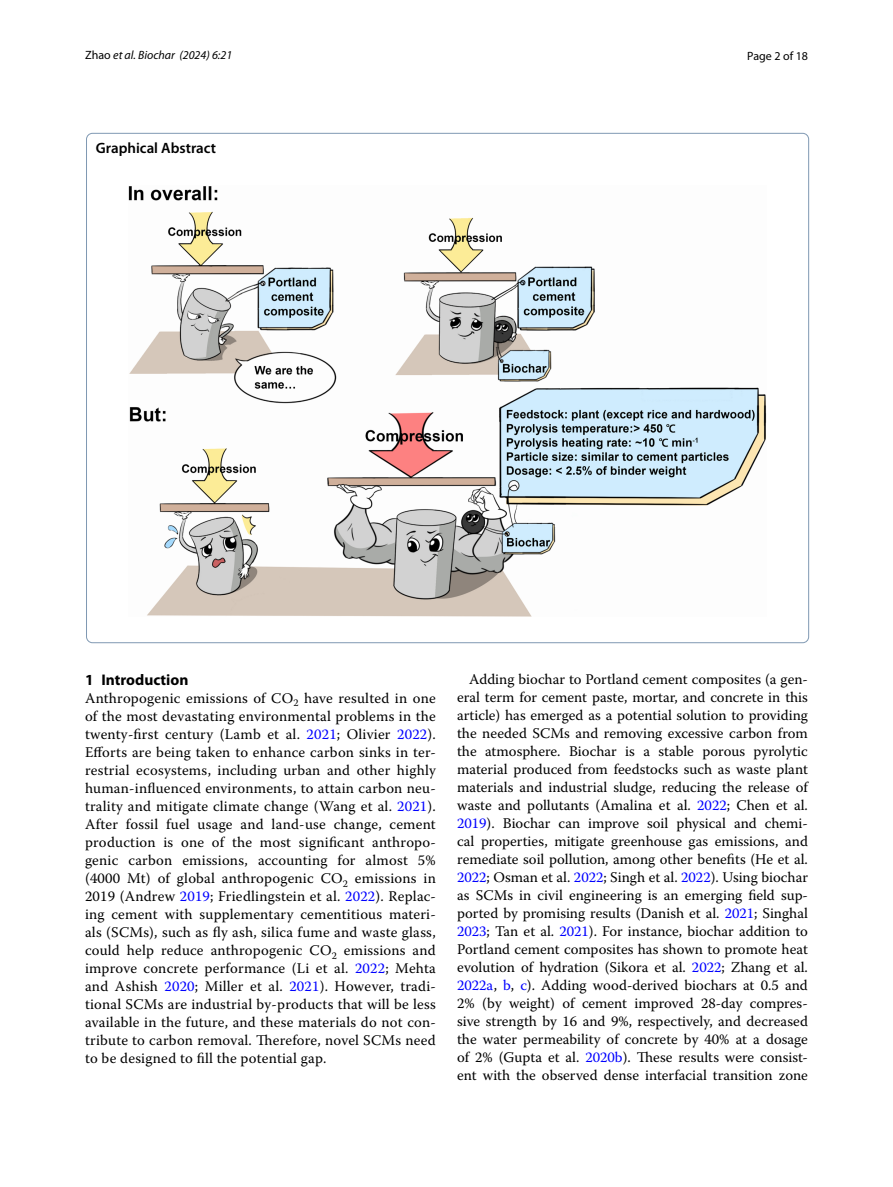
<style>
.page{position:relative;width:893px;height:1187px;background:#fff}
.page>*{position:absolute;margin:0;border:0;box-sizing:border-box;transform-origin:0 0}
.t1{font:700 15.45px "Myriad Pro";color:#000}
.t2{font:600 15px "Myriad Pro";color:#000}
.t3{font:14.7px/18px "Warnock Pro";letter-spacing:.01em;color:#000;text-align:justify}
.t4{font:italic 12px "Myriad Pro";color:#000}
.t5{font:12px "Myriad Pro";color:#000}
.s1{font-style:normal}
.s2{color:#00f}
</style>
<div class="page">
<img style="left:129px;top:186px;width:637px;height:430px">
<p class="t4" style="left:85px;top:48px;width:149px"><span class="s1">Zhao</span> et al. Biochar (2024) 6:21</p>
<p class="t5" style="left:747px;top:48px;width:62px">Page 2 of 18</p>
<p class="t2" style="left:96px;top:138px;width:122px">Graphical Abstract</p>
<p class="t1" style="left:85px;top:669px;width:105px">1 Introduction</p>
<p class="t3" style="left:85px;top:688px;width:352px">Anthropogenic emissions of CO<sub>2</sub> have resulted in one of the most devastating environmental problems in the twenty-first century (Lamb et al. <span class="s2">2021</span>; Olivier <span class="s2">2022</span>).<br>Efforts are being taken to enhance carbon sinks in ter&shy;restrial ecosystems, including urban and other highly human-influenced environments, to attain carbon neu&shy;trality and mitigate climate change (Wang et al. <span class="s2">2021</span>).<br>After fossil fuel usage and land-use change, cement production is one of the most significant anthropo&shy;genic carbon emissions, accounting for almost 5% (4000 Mt) of global anthropogenic CO<sub>2</sub> emissions in 2019 (Andrew <span class="s2">2019</span>; Friedlingstein et al. <span class="s2">2022</span>). Replac&shy;ing cement with supplementary cementitious materi&shy;als (SCMs), such as fly ash, silica fume and waste glass, could help reduce anthropogenic CO<sub>2</sub> emissions and improve concrete performance (Li et al. <span class="s2">2022</span>; Mehta and Ashish <span class="s2">2020</span>; Miller et al. <span class="s2">2021</span>). However, tradi&shy;tional SCMs are industrial by-products that will be less available in the future, and these materials do not con&shy;tribute to carbon removal. Therefore, novel SCMs need to be designed to fill the potential gap.</p>
<p class="t3" style="left:457px;top:669px;width:352px;text-indent:12px">Adding biochar to Portland cement composites (a gen&shy;eral term for cement paste, mortar, and concrete in this article) has emerged as a potential solution to providing the needed SCMs and removing excessive carbon from the atmosphere. Biochar is a stable porous pyrolytic material produced from feedstocks such as waste plant materials and industrial sludge, reducing the release of waste and pollutants (Amalina et al. <span class="s2">2022</span>; Chen et al.<br><span class="s2">2019</span>). Biochar can improve soil physical and chemi&shy;cal properties, mitigate greenhouse gas emissions, and remediate soil pollution, among other benefits (He et al.<br><span class="s2">2022</span>; Osman et al. <span class="s2">2022</span>; Singh et al. <span class="s2">2022</span>). Using biochar as SCMs in civil engineering is an emerging field sup&shy;ported by promising results (Danish et al. <span class="s2">2021</span>; Singhal <span class="s2">2023</span>; Tan et al. <span class="s2">2021</span>). For instance, biochar addition to Portland cement composites has shown to promote heat evolution of hydration (Sikora et al. <span class="s2">2022</span>; Zhang et al.<br><span class="s2">2022a</span>, <span class="s2">b</span>, <span class="s2">c</span>). Adding wood-derived biochars at 0.5 and 2% (by weight) of cement improved 28-day compres&shy;sive strength by 16 and 9%, respectively, and decreased the water permeability of concrete by 40% at a dosage of 2% (Gupta et al. <span class="s2">2020b</span>). These results were consist&shy;ent with the observed dense interfacial transition zone</p>
</div>
